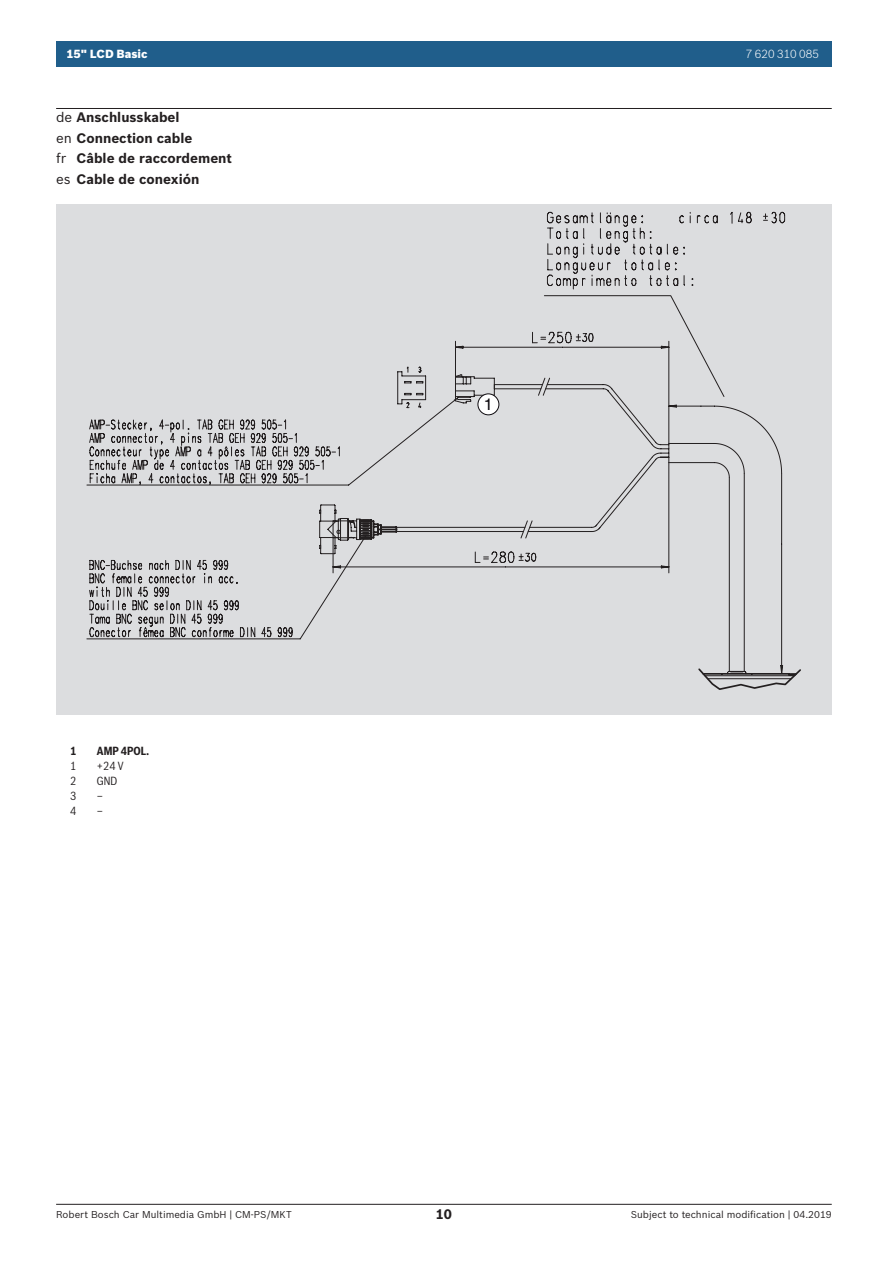
<style>
.page{position:relative;width:893px;height:1263px;background:#fff}
.page>*{position:absolute;margin:0;border:0;box-sizing:border-box;transform-origin:0 0}
.t1{font:16.5px "Helvetica";color:#0e0b10}
.t2{font:700 13.5px/20.4px "Bosch Sans";color:#231f20}
.t3{font:11.55px "Bosch Sans Cond";color:#231f20}
.t4{font:900 11.55px "Bosch Sans";color:#fff}
.t5{font:300 11.55px "Bosch Sans";color:#fff}
.t6{font:700 11.55px "Bosch Sans Cond";color:#231f20}
.t7{font:9.75px "Bosch Sans";color:#231f20}
.s1{font-weight:400}
</style>
<div class="page">
<hr style="left:56px;top:1204px;width:776px;height:1px;background:#231f20">
<div style="left:56px;top:41px;width:776px;height:25px;background:#205e8b"></div>
<div style="left:56px;top:204px;width:776px;height:510px;background:#dcdddf"></div>
<svg style="left:86px;top:211px;width:715px;height:479px"></svg>
<hr style="left:56px;top:108px;width:776px;height:1px;background:#231f20">
<p class="t4" style="left:66px;top:47px;width:83px">15" LCD Basic</p>
<p class="t5" style="left:746px;top:47px;width:75px">7 620 310 085</p>
<h2 class="t2" style="left:56px;top:107px;width:177px"><span class="s1">de</span> Anschlusskabel<br><span class="s1">en</span> Connection cable<br><span class="s1">fr</span> Câble de raccordement <span class="s1">es</span> Cable de conexión</h2>
<p class="t6" style="left:70px;top:744px;width:8px">1</p>
<p class="t6" style="left:97px;top:744px;width:54px">AMP 4pol.</p>
<p class="t3" style="left:70px;top:759px;width:8px">1</p>
<p class="t3" style="left:97px;top:759px;width:28px">+24 V</p>
<p class="t3" style="left:70px;top:774px;width:8px">2</p>
<p class="t3" style="left:97px;top:774px;width:22px">GND</p>
<p class="t3" style="left:70px;top:789px;width:8px">3</p>
<p class="t3" style="left:97px;top:789px;width:8px">–</p>
<p class="t3" style="left:70px;top:804px;width:8px">4</p>
<p class="t3" style="left:97px;top:804px;width:8px">–</p>
<h1 class="t1" style="left:484px;top:392px;width:11px">1</h1>
<p class="t7" style="left:56px;top:1208px;width:237px">Robert Bosch Car Multimedia GmbH | CM-PS/MKT</p>
<h2 class="t2" style="left:436px;top:1204px;width:18px">10</h2>
<p class="t7" style="left:631px;top:1208px;width:202px">Subject to technical modification | 04.2019</p>
</div>
